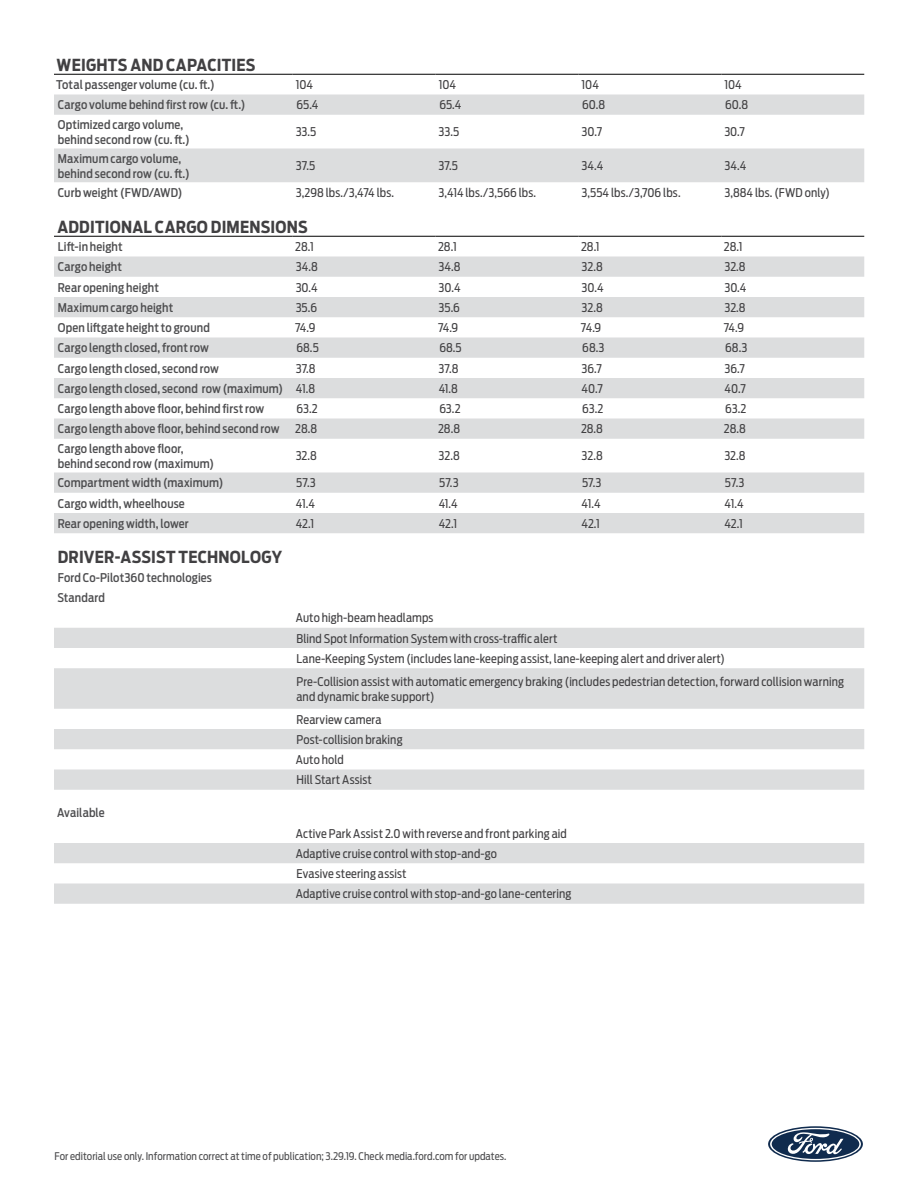
<style>
.page{position:relative;width:918px;height:1188px;background:#fff}
.page>*{position:absolute;margin:0;border:0;box-sizing:border-box;transform-origin:0 0}
.t1{font:700 16.5px "Ford Antenna Cond";letter-spacing:.015em;color:#414042}
.t2{font:12px/20.2px "Ford Antenna Cond";letter-spacing:.01em;color:#414042}
.t3{font:500 12px/15px "Ford Antenna Cond";letter-spacing:.01em;color:#4d4d4f}
.t4{font:10.5px "Ford Antenna Cond";letter-spacing:.005em;color:#4d4d4f}
.s1{font-weight:400;color:#414042}
</style>
<div class="page">
<svg style="left:768px;top:1126px;width:95px;height:36px"></svg>
<svg style="left:770px;top:1128px;width:91px;height:32px"></svg>
<svg style="left:54px;top:94px;width:810px;height:88px;fill:#dcddde"></svg>
<hr style="left:54px;top:74px;width:239px;height:1px;background:#000">
<hr style="left:293px;top:74px;width:143px;height:1px;background:#000">
<hr style="left:436px;top:74px;width:142px;height:1px;background:#000">
<hr style="left:578px;top:74px;width:143px;height:1px;background:#000">
<hr style="left:721px;top:74px;width:143px;height:1px;background:#000">
<svg style="left:54px;top:256px;width:810px;height:277px;fill:#e4e5e6"></svg>
<hr style="left:54px;top:236px;width:239px;height:1px;background:#000">
<hr style="left:293px;top:236px;width:143px;height:1px;background:#000">
<hr style="left:436px;top:236px;width:142px;height:1px;background:#000">
<hr style="left:578px;top:236px;width:143px;height:1px;background:#000">
<hr style="left:721px;top:236px;width:143px;height:1px;background:#000">
<svg style="left:54px;top:628px;width:810px;height:162px;fill:#dcddde"></svg>
<svg style="left:54px;top:843px;width:810px;height:61px;fill:#dcddde"></svg>
<h1 class="t1" style="left:57px;top:50px;width:200px">WEIGHTS AND CAPACITIES</h1>
<p class="t3" style="left:56px;top:76px;width:160px">Total passenger volume (cu. ft.)</p>
<p class="t2" style="left:296px;top:73px;width:19px">104</p>
<p class="t2" style="left:439px;top:73px;width:19px">104</p>
<p class="t2" style="left:582px;top:73px;width:19px">104</p>
<p class="t2" style="left:725px;top:73px;width:19px">104</p>
<p class="t3" style="left:58px;top:96px;width:189px">Cargo volume behind first row (cu. ft.)</p>
<p class="t2" style="left:296px;top:93px;width:24px">65.4</p>
<p class="t2" style="left:439px;top:93px;width:24px">65.4</p>
<p class="t2" style="left:582px;top:93px;width:25px">60.8</p>
<p class="t2" style="left:725px;top:93px;width:25px">60.8</p>
<p class="t3" style="left:58px;top:116px;width:133px">Optimized cargo volume, behind second row (cu. ft.)</p>
<p class="t2" style="left:296px;top:120px;width:22px">33.5</p>
<p class="t2" style="left:439px;top:120px;width:22px">33.5</p>
<p class="t2" style="left:582px;top:120px;width:22px">30.7</p>
<p class="t2" style="left:724px;top:120px;width:22px">30.7</p>
<p class="t3" style="left:58px;top:149px;width:133px">Maximum cargo volume, behind second row (cu. ft.)</p>
<p class="t2" style="left:296px;top:154px;width:21px">37.5</p>
<p class="t2" style="left:439px;top:154px;width:21px">37.5</p>
<p class="t2" style="left:582px;top:154px;width:23px">34.4</p>
<p class="t2" style="left:724px;top:154px;width:23px">34.4</p>
<p class="t3" style="left:58px;top:184px;width:126px">Curb weight (FWD/AWD)</p>
<p class="t2" style="left:296px;top:181px;width:100px">3,298 lbs./3,474 lbs.</p>
<p class="t2" style="left:439px;top:181px;width:99px">3,414 lbs./3,566 lbs.</p>
<p class="t2" style="left:582px;top:181px;width:101px">3,554 lbs./3,706 lbs.</p>
<p class="t2" style="left:724px;top:181px;width:107px">3,884 lbs. (FWD only)</p>
<h1 class="t1" style="left:57px;top:212px;width:252px">ADDITIONAL CARGO DIMENSIONS</h1>
<p class="t3" style="left:58px;top:238px;width:66px">Lift-in height</p>
<p class="t2" style="left:295px;top:235px;width:20px">28.1</p>
<p class="t2" style="left:438px;top:235px;width:20px">28.1</p>
<p class="t2" style="left:581px;top:235px;width:20px">28.1</p>
<p class="t2" style="left:724px;top:235px;width:20px">28.1</p>
<p class="t3" style="left:58px;top:258px;width:66px">Cargo height</p>
<p class="t2" style="left:296px;top:255px;width:24px">34.8</p>
<p class="t2" style="left:439px;top:255px;width:24px">34.8</p>
<p class="t2" style="left:582px;top:255px;width:23px">32.8</p>
<p class="t2" style="left:724px;top:255px;width:23px">32.8</p>
<p class="t3" style="left:58px;top:278px;width:103px">Rear opening height</p>
<p class="t2" style="left:296px;top:276px;width:24px">30.4</p>
<p class="t2" style="left:439px;top:276px;width:24px">30.4</p>
<p class="t2" style="left:582px;top:276px;width:24px">30.4</p>
<p class="t2" style="left:724px;top:276px;width:24px">30.4</p>
<p class="t3" style="left:58px;top:299px;width:117px">Maximum cargo height</p>
<p class="t2" style="left:296px;top:296px;width:23px">35.6</p>
<p class="t2" style="left:439px;top:296px;width:23px">35.6</p>
<p class="t2" style="left:582px;top:296px;width:23px">32.8</p>
<p class="t2" style="left:724px;top:296px;width:23px">32.8</p>
<p class="t3" style="left:58px;top:319px;width:153px">Open liftgate height to ground</p>
<p class="t2" style="left:295px;top:316px;width:22px">74.9</p>
<p class="t2" style="left:438px;top:316px;width:22px">74.9</p>
<p class="t2" style="left:581px;top:316px;width:22px">74.9</p>
<p class="t2" style="left:724px;top:316px;width:22px">74.9</p>
<p class="t3" style="left:58px;top:339px;width:153px">Cargo length closed, front row</p>
<p class="t2" style="left:296px;top:336px;width:24px">68.5</p>
<p class="t2" style="left:439px;top:336px;width:24px">68.5</p>
<p class="t2" style="left:582px;top:336px;width:24px">68.3</p>
<p class="t2" style="left:725px;top:336px;width:24px">68.3</p>
<p class="t3" style="left:58px;top:359px;width:163px">Cargo length closed, second row</p>
<p class="t2" style="left:296px;top:357px;width:21px">37.8</p>
<p class="t2" style="left:439px;top:357px;width:21px">37.8</p>
<p class="t2" style="left:582px;top:357px;width:22px">36.7</p>
<p class="t2" style="left:724px;top:357px;width:22px">36.7</p>
<p class="t3" style="left:58px;top:380px;width:259px">Cargo length closed, second row (maximum) <span class="s1">41.8</span></p>
<p class="t2" style="left:439px;top:377px;width:21px">41.8</p>
<p class="t2" style="left:582px;top:377px;width:23px">40.7</p>
<p class="t2" style="left:725px;top:377px;width:23px">40.7</p>
<p class="t3" style="left:58px;top:400px;width:208px">Cargo length above floor, behind first row</p>
<p class="t2" style="left:296px;top:397px;width:23px">63.2</p>
<p class="t2" style="left:439px;top:397px;width:23px">63.2</p>
<p class="t2" style="left:582px;top:397px;width:23px">63.2</p>
<p class="t2" style="left:725px;top:397px;width:23px">63.2</p>
<p class="t3" style="left:58px;top:420px;width:223px">Cargo length above floor, behind second row</p>
<p class="t2" style="left:295px;top:417px;width:23px">28.8</p>
<p class="t2" style="left:438px;top:417px;width:23px">28.8</p>
<p class="t2" style="left:581px;top:417px;width:23px">28.8</p>
<p class="t2" style="left:724px;top:417px;width:23px">28.8</p>
<p class="t3" style="left:58px;top:440px;width:158px">Cargo length above floor, behind second row (maximum)</p>
<p class="t2" style="left:296px;top:444px;width:23px">32.8</p>
<p class="t2" style="left:439px;top:444px;width:23px">32.8</p>
<p class="t2" style="left:582px;top:444px;width:23px">32.8</p>
<p class="t2" style="left:724px;top:444px;width:23px">32.8</p>
<p class="t3" style="left:58px;top:474px;width:167px">Compartment width (maximum)</p>
<p class="t2" style="left:296px;top:471px;width:21px">57.3</p>
<p class="t2" style="left:439px;top:471px;width:21px">57.3</p>
<p class="t2" style="left:582px;top:471px;width:21px">57.3</p>
<p class="t2" style="left:725px;top:471px;width:21px">57.3</p>
<p class="t3" style="left:58px;top:494px;width:128px">Cargo width, wheelhouse</p>
<p class="t2" style="left:296px;top:492px;width:21px">41.4</p>
<p class="t2" style="left:439px;top:492px;width:21px">41.4</p>
<p class="t2" style="left:582px;top:492px;width:21px">41.4</p>
<p class="t2" style="left:724px;top:492px;width:21px">41.4</p>
<p class="t3" style="left:58px;top:514px;width:132px">Rear opening width, lower</p>
<p class="t2" style="left:296px;top:512px;width:20px">42.1</p>
<p class="t2" style="left:439px;top:512px;width:20px">42.1</p>
<p class="t2" style="left:582px;top:512px;width:20px">42.1</p>
<p class="t2" style="left:724px;top:512px;width:20px">42.1</p>
<h1 class="t1" style="left:58px;top:543px;width:226px">DRIVER-ASSIST TECHNOLOGY</h1>
<p class="t3" style="left:57px;top:566px;width:156px;line-height:20.2px">Ford Co-Pilot360 technologies<br>Standard</p>
<p class="t2" style="left:296px;top:606px;width:431px">Auto high-beam headlamps<br>Blind Spot Information System with cross-traffic alert<br>Lane-Keeping System (includes lane-keeping assist, lane-keeping alert and driver alert)</p>
<p class="t2" style="left:296px;top:672px;width:549px;line-height:15px">Pre-Collision assist with automatic emergency braking (includes pedestrian detection, forward collision warning and dynamic brake support)</p>
<p class="t2" style="left:296px;top:708px;width:108px">Rearview camera<br>Post-collision braking<br>Auto hold<br>Hill Start Assist</p>
<p class="t3" style="left:57px;top:804px;width:49px">Available</p>
<p class="t2" style="left:296px;top:822px;width:277px">Active Park Assist 2.0 with reverse and front parking aid Adaptive cruise control with stop-and-go<br>Evasive steering assist<br>Adaptive cruise control with stop-and-go lane-centering</p>
<p class="t4" style="left:54px;top:1147px;width:454px">For editorial use only. Information correct at time of publication; 3.29.19. Check media.ford.com for updates.</p>
</div>
